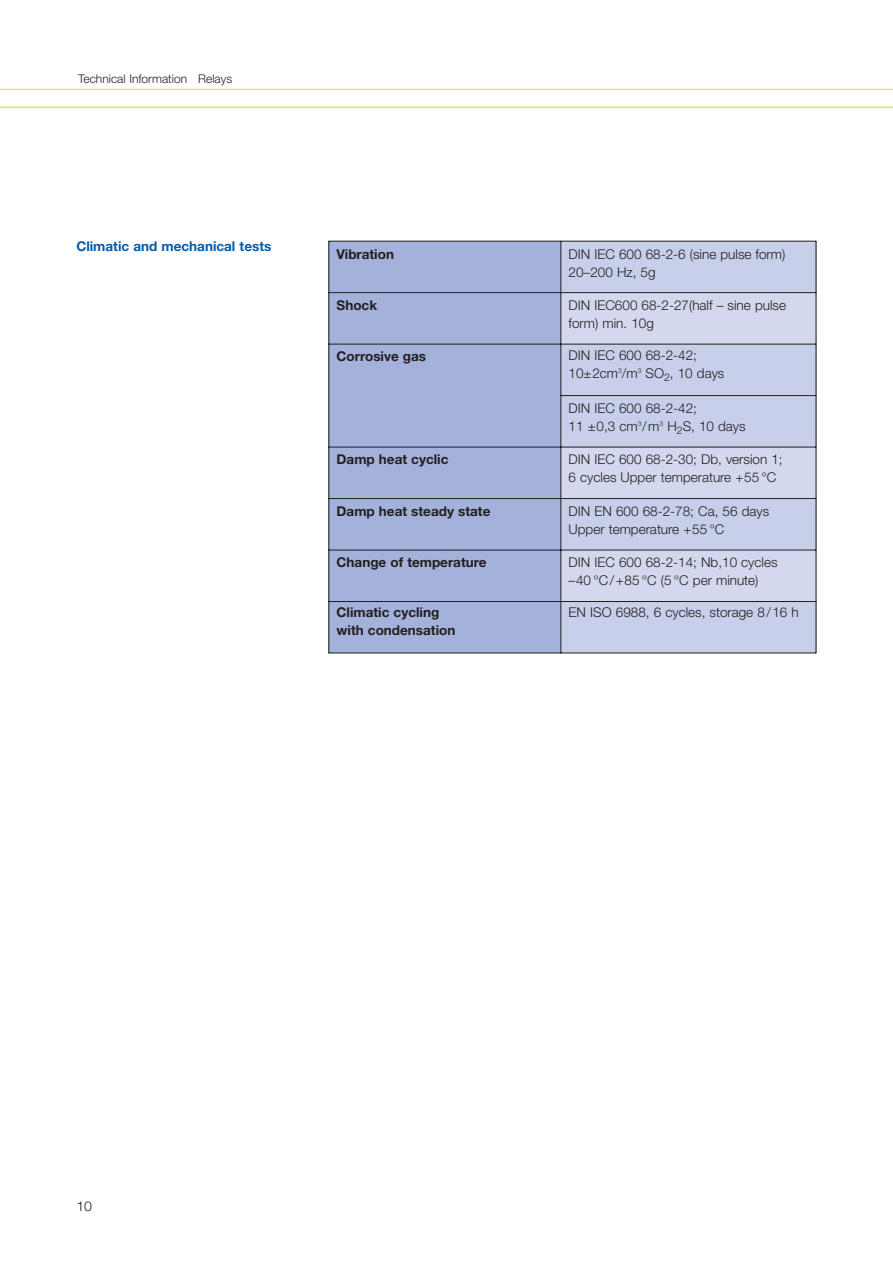
<style>
.page{position:relative;width:893px;height:1263px;background:#fff}
.page>*{position:absolute;margin:0;border:0;box-sizing:border-box;transform-origin:0 0}
.t1{font:300 13.5px/18px "Helvetica Neue";color:#231f1f}
.t2{font:700 13.5px/18px "Helvetica Neue";color:#231f1f}
.t3{font:700 13.5px "Helvetica Neue";color:#005baa}
.t4{font:300 13.5px "Helvetica Neue";color:#231f1f;scale:1.05 1}
.t5{font:300 12px "Helvetica Neue";color:#231f1f}
</style>
<div class="page">
<hr style="left:0;top:89px;width:893px;height:1px;background:#ffcb00">
<hr style="left:0;top:107px;width:893px;height:1px;background:#ffcb00">
<div style="left:329px;top:241px;width:232px;height:52px;background:#a3b1db"></div>
<div style="left:561px;top:241px;width:255px;height:52px;background:#c7cfea"></div>
<div style="left:329px;top:293px;width:232px;height:51px;background:#a3b1db"></div>
<div style="left:561px;top:293px;width:255px;height:51px;background:#d4d8ee"></div>
<div style="left:329px;top:344px;width:232px;height:103px;background:#a3b1db"></div>
<div style="left:561px;top:344px;width:255px;height:52px;background:#c7cfea"></div>
<div style="left:561px;top:396px;width:255px;height:51px;background:#c7cfea"></div>
<div style="left:329px;top:447px;width:232px;height:51px;background:#a3b1db"></div>
<div style="left:561px;top:447px;width:255px;height:51px;background:#d4d8ee"></div>
<div style="left:329px;top:498px;width:232px;height:52px;background:#a3b1db"></div>
<div style="left:561px;top:498px;width:255px;height:52px;background:#c7cfea"></div>
<div style="left:329px;top:550px;width:232px;height:51px;background:#a3b1db"></div>
<div style="left:561px;top:550px;width:255px;height:51px;background:#d4d8ee"></div>
<div style="left:329px;top:601px;width:232px;height:52px;background:#a3b1db"></div>
<div style="left:561px;top:601px;width:255px;height:52px;background:#c7cfea"></div>
<hr style="left:329px;top:241px;width:1px;height:412px;background:#231f1f">
<hr style="left:561px;top:241px;width:1px;height:412px;background:#231f1f">
<hr style="left:816px;top:241px;width:1px;height:412px;background:#231f1f">
<hr style="left:329px;top:241px;width:487px;height:1px;background:#231f1f">
<hr style="left:329px;top:292px;width:487px;height:1px;background:#231f1f">
<hr style="left:329px;top:344px;width:487px;height:1px;background:#231f1f">
<hr style="left:561px;top:395px;width:255px;height:1px;background:#231f1f">
<hr style="left:329px;top:447px;width:487px;height:1px;background:#231f1f">
<hr style="left:329px;top:498px;width:487px;height:1px;background:#231f1f">
<hr style="left:329px;top:550px;width:487px;height:1px;background:#231f1f">
<hr style="left:329px;top:601px;width:487px;height:1px;background:#231f1f">
<hr style="left:329px;top:653px;width:487px;height:1px;background:#231f1f">
<p class="t5" style="left:78px;top:75px;width:155px">Technical Information Relays</p>
<p class="t3" style="left:76px;top:241px;width:196px">Climatic and mechanical tests</p>
<p class="t2" style="left:337px;top:246px;width:59px">Vibration</p>
<p class="t1" style="left:569px;top:246px;width:218px">DIN IEC 600 68-2-6 (sine pulse form)<br>20–200 Hz, 5g</p>
<p class="t2" style="left:337px;top:297px;width:42px">Shock</p>
<p class="t1" style="left:569px;top:297px;width:219px">DIN IEC600 68-2-27(half – sine pulse form) min. 10g</p>
<p class="t2" style="left:337px;top:349px;width:91px">Corrosive gas</p>
<p class="t1" style="left:569px;top:347px;width:157px">DIN IEC 600 68-2-42;<br>10±2cm<sup>3</sup>/m<sup>3</sup> SO<sub>2</sub>, 10 days</p>
<p class="t1" style="left:569px;top:400px;width:179px">DIN IEC 600 68-2-42;<br>11 ±0,3 cm<sup>3</sup>/m<sup>3</sup> H<sub>2</sub>S, 10 days</p>
<p class="t2" style="left:337px;top:452px;width:113px">Damp heat cyclic</p>
<p class="t1" style="left:569px;top:452px;width:216px">DIN IEC 600 68-2-30; Db, version 1;<br>6 cycles Upper temperature +55 °C</p>
<p class="t2" style="left:337px;top:503px;width:155px">Damp heat steady state</p>
<p class="t1" style="left:569px;top:503px;width:202px">DIN EN 600 68-2-78; Ca, 56 days<br>Upper temperature +55 °C</p>
<p class="t2" style="left:337px;top:555px;width:151px">Change of temperature</p>
<p class="t1" style="left:569px;top:555px;width:210px">DIN IEC 600 68-2-14; Nb,10 cycles –40 °C/+85 °C (5 °C per minute)</p>
<p class="t2" style="left:337px;top:605px;width:120px">Climatic cycling with condensation</p>
<p class="t1" style="left:569px;top:605px;width:232px">EN ISO 6988, 6 cycles, storage 8/16 h</p>
<p class="t4" style="left:76px;top:1201px;width:17px">10</p>
</div>
